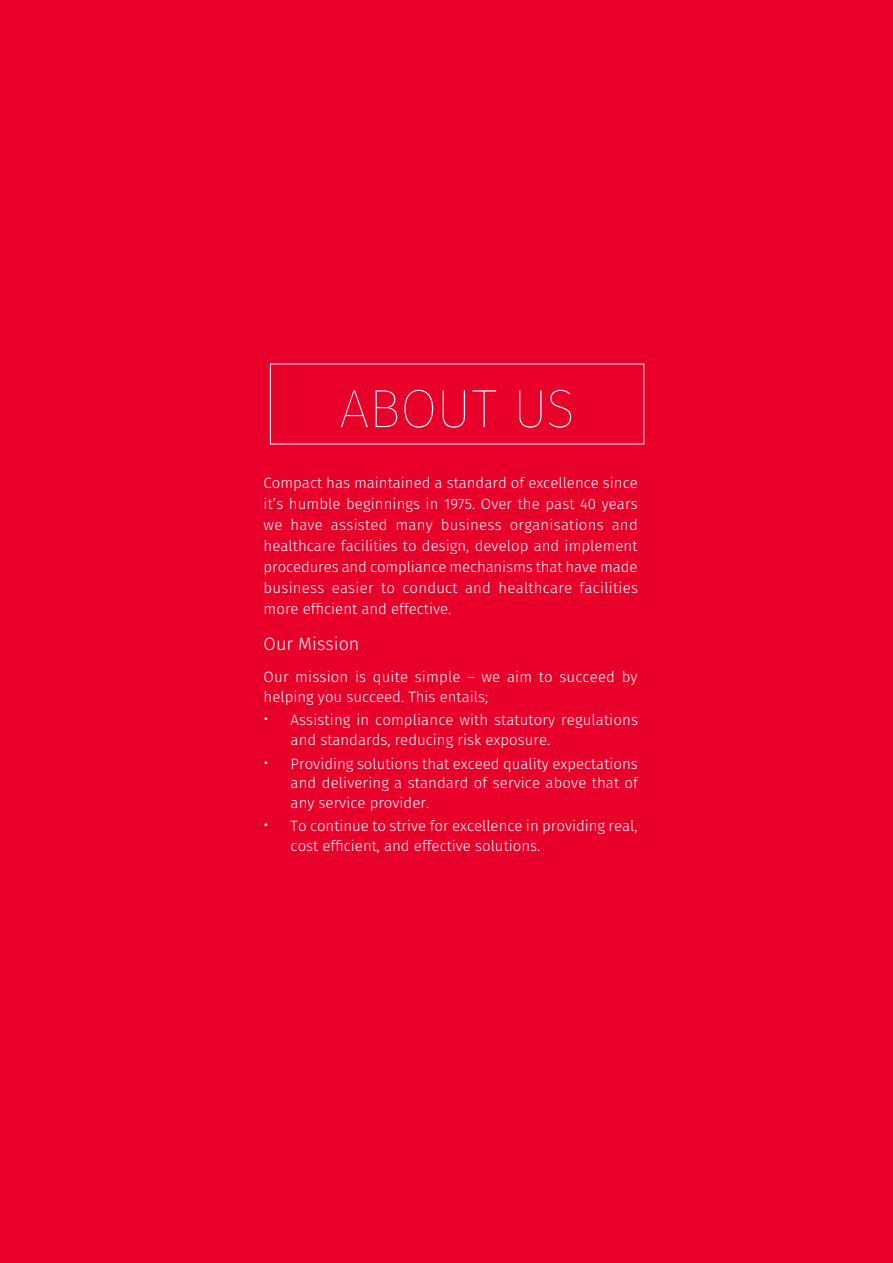
<style>
.page{position:relative;width:893px;height:1263px;background:#e8002a}
.page>*{position:absolute;margin:0;border:0;box-sizing:border-box;transform-origin:0 0}
.t1{font:100 54px "Fira Sans";letter-spacing:-.01em;color:#fff}
.t2{font:300 18px "Fira Sans";color:#fff}
.t3{font:300 15px/21px "Fira Sans";color:#fff}
.s1{font-size:18px}
</style>
<div class="page">
<h1 class="t1" style="left:339px;top:370px;width:237px">ABOUT US</h1>
<p class="t3" style="left:264px;top:472px;width:376px;text-align:justify">Compact has maintained a standard of excellence since it’s humble beginnings in 1975. Over the past 40 years we have assisted many business organisations and healthcare facilities to design, develop and implement procedures and compliance mechanisms that have made business easier to conduct and healthcare facilities more efficient and effective.</p>
<p class="t2" style="left:264px;top:631px;width:97px">Our Mission</p>
<p class="t3" style="left:264px;top:667px;width:375px;line-height:19.5px">Our mission is quite simple – we aim to succeed by helping you succeed. This entails;</p>
<p class="t3" style="left:291px;top:710px;width:349px;line-height:19.5px;text-indent:-27px"><span class="s1">•</span> Assisting in compliance with statutory regulations and standards, reducing risk exposure.</p>
<p class="t3" style="left:291px;top:754px;width:349px;line-height:19.5px;text-align:justify;text-indent:-27px"><span class="s1">•</span> Providing solutions that exceed quality expectations and delivering a standard of service above that of any service provider.</p>
<p class="t3" style="left:291px;top:816px;width:348px;line-height:19.5px;text-indent:-27px"><span class="s1">•</span> To continue to strive for excellence in providing real, cost efficient, and effective solutions.</p>
</div>
